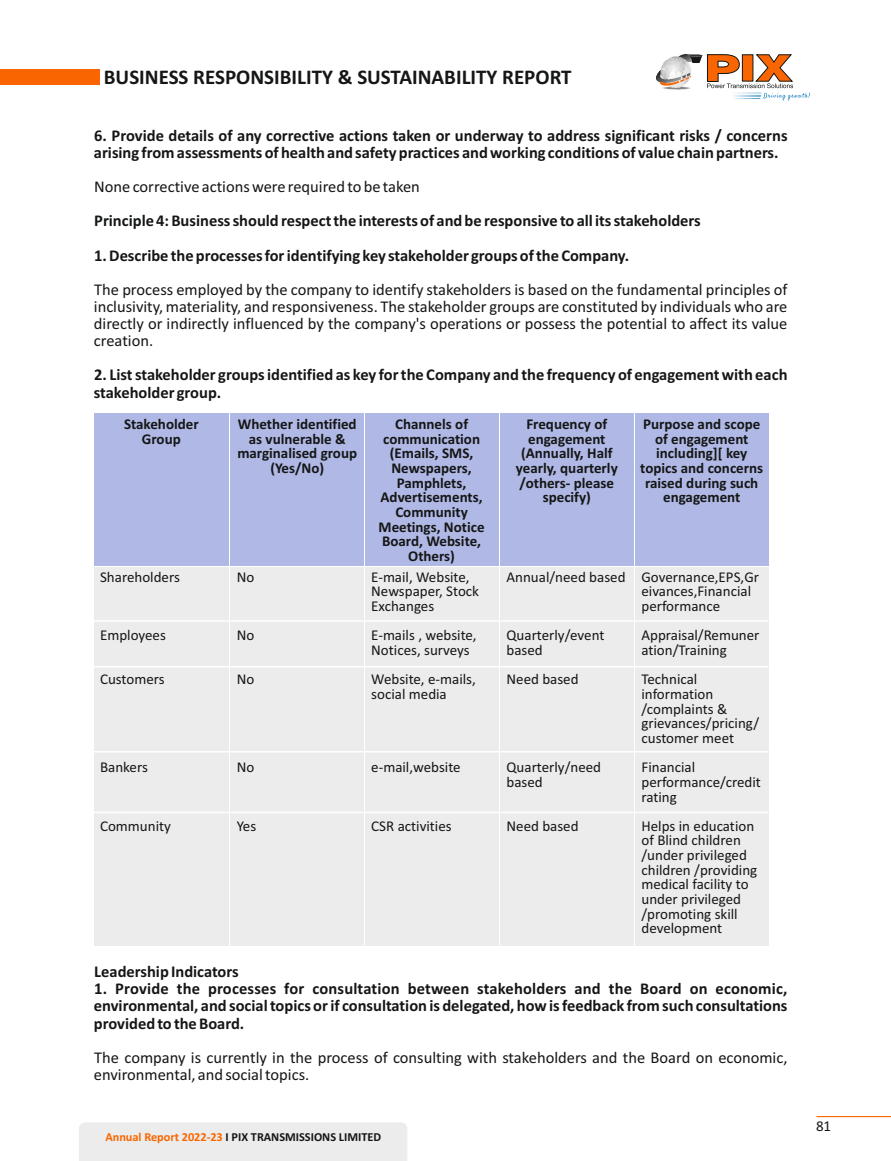
<style>
.page{position:relative;width:891px;height:1161px;background:#fff}
.page>*{position:absolute;margin:0;border:0;box-sizing:border-box;transform-origin:0 0}
.t1{font:700 21px "Calibri";color:#151616}
.t2{font:700 16.5px/17.1px "Calibri";color:#151616}
.t3{font:16.5px/17.1px "Calibri";color:#151616;text-align:justify}
.t4{font:15px/14.7px "Calibri";color:#151616}
.t5{font:700 15px/14.7px "Calibri";color:#151616;text-align:center}
.t6{font:700 12.3px "Calibri";color:#151616}
.s1{color:#f96500}
</style>
<div class="page">
<img style="left:657px;top:55px;width:46px;height:34px">
<svg style="left:660px;top:76px;width:31px;height:10px"></svg>
<div style="left:0;top:70px;width:100px;height:15px;background:#f96500"></div>
<hr style="left:816px;top:1116px;width:75px;height:1px;background:#f96500">
<svg style="left:707px;top:54px;width:103px;height:46px"></svg>
<div style="left:79px;top:1122px;width:328px;height:39px;background:#ececec"></div>
<div style="left:94px;top:567px;width:135px;height:379px;background:#ececec"></div>
<div style="left:230px;top:567px;width:134px;height:379px;background:#ececec"></div>
<div style="left:94px;top:413px;width:135px;height:153px;background:#b0b8e5"></div>
<div style="left:230px;top:413px;width:134px;height:153px;background:#b0b8e5"></div>
<div style="left:365px;top:413px;width:134px;height:153px;background:#b0b8e5"></div>
<div style="left:635px;top:413px;width:133px;height:153px;background:#b0b8e5"></div>
<div style="left:500px;top:413px;width:134px;height:153px;background:#b0b8e5"></div>
<div style="left:365px;top:567px;width:134px;height:379px;background:#ececec"></div>
<div style="left:500px;top:567px;width:134px;height:379px;background:#ececec"></div>
<div style="left:635px;top:567px;width:133px;height:379px;background:#ececec"></div>
<hr style="left:94px;top:620px;width:674px;height:2px;background:#fff">
<hr style="left:94px;top:666px;width:674px;height:1px;background:#fff">
<hr style="left:94px;top:751px;width:674px;height:1px;background:#fff">
<hr style="left:94px;top:812px;width:674px;height:1px;background:#fff">
<p class="t1" style="left:104px;top:69px;width:469px">BUSINESS RESPONSIBILITY &amp; SUSTAINABILITY REPORT</p>
<p class="t2" style="left:94px;top:128px;width:695px">6. Provide details of any corrective actions taken or underway to address significant risks / concerns arising from assessments of health and safety practices and working conditions of value chain partners.</p>
<p class="t3" style="left:94px;top:179px;width:327px">None corrective actions were required to be taken</p>
<p class="t2" style="left:94px;top:214px;width:608px">Principle 4: Business should respect the interests of and be responsive to all its stakeholders</p>
<p class="t2" style="left:94px;top:248px;width:536px">1. Describe the processes for identifying key stakeholder groups of the Company.</p>
<p class="t3" style="left:94px;top:282px;width:695px">The process employed by the company to identify stakeholders is based on the fundamental principles of inclusivity, materiality, and responsiveness. The stakeholder groups are constituted by individuals who are directly or indirectly influenced by the company's operations or possess the potential to affect its value creation.</p>
<p class="t2" style="left:94px;top:368px;width:695px">2. List stakeholder groups identified as key for the Company and the frequency of engagement with each stakeholder group.</p>
<p class="t5" style="left:124px;top:418px;width:76px">Stakeholder<br>Group</p>
<p class="t4" style="left:100px;top:571px;width:81px">Shareholders</p>
<p class="t4" style="left:100px;top:629px;width:67px">Employees</p>
<p class="t4" style="left:100px;top:673px;width:66px">Customers</p>
<p class="t4" style="left:100px;top:761px;width:49px">Bankers</p>
<p class="t4" style="left:100px;top:820px;width:72px">Community</p>
<p class="t5" style="left:237px;top:418px;width:121px">Whether identified as vulnerable &amp; marginalised group (Yes/No)</p>
<p class="t5" style="left:379px;top:418px;width:108px">Channels of communication (Emails, SMS,<br>Newspapers,<br>Pamphlets,<br>Advertisements,<br>Community<br>Meetings, Notice<br>Board, Website,<br>Others)</p>
<p class="t5" style="left:516px;top:418px;width:103px">Frequency of engagement (Annually, Half yearly, quarterly /others- please specify)</p>
<p class="t5" style="left:640px;top:418px;width:124px">Purpose and scope of engagement including][ key topics and concerns raised during such engagement</p>
<p class="t4" style="left:641px;top:571px;width:119px">Governance,EPS,Gr eivances,Financial performance</p>
<p class="t4" style="left:641px;top:629px;width:120px">Appraisal/Remuner ation/Training</p>
<p class="t4" style="left:641px;top:673px;width:119px">Technical information /complaints &amp; grievances/pricing/ customer meet</p>
<p class="t4" style="left:641px;top:761px;width:121px">Financial performance/credit rating</p>
<p class="t4" style="left:641px;top:820px;width:117px">Helps in education of Blind children /under privileged children /providing medical facility to under privileged /promoting skill development</p>
<p class="t4" style="left:507px;top:571px;width:121px">Annual/need based</p>
<p class="t4" style="left:371px;top:571px;width:109px">E-mail, Website,<br>Newspaper, Stock<br>Exchanges</p>
<p class="t4" style="left:371px;top:629px;width:107px">E-mails , website,<br>Notices, surveys</p>
<p class="t4" style="left:371px;top:673px;width:106px">Website, e-mails, social media</p>
<p class="t4" style="left:237px;top:571px;width:19px">No</p>
<p class="t4" style="left:507px;top:629px;width:99px">Quarterly/event based</p>
<p class="t4" style="left:507px;top:673px;width:74px">Need based</p>
<p class="t4" style="left:237px;top:629px;width:19px">No</p>
<p class="t4" style="left:237px;top:673px;width:19px">No</p>
<p class="t4" style="left:507px;top:761px;width:96px">Quarterly/need based</p>
<p class="t4" style="left:507px;top:820px;width:74px">Need based</p>
<p class="t4" style="left:371px;top:761px;width:91px">e-mail,website</p>
<p class="t4" style="left:237px;top:761px;width:19px">No</p>
<p class="t4" style="left:371px;top:820px;width:82px">CSR activities</p>
<p class="t4" style="left:237px;top:820px;width:21px">Yes</p>
<p class="t2" style="left:94px;top:964px;width:146px">Leadership Indicators</p>
<p class="t2" style="left:94px;top:982px;width:695px;text-align:justify">1. Provide the processes for consultation between stakeholders and the Board on economic, environmental, and social topics or if consultation is delegated, how is feedback from such consultations provided to the Board.</p>
<p class="t3" style="left:94px;top:1050px;width:695px">The company is currently in the process of consulting with stakeholders and the Board on economic, environmental, and social topics.</p>
<p class="t6" style="left:105px;top:1132px;width:277px"><span class="s1">Annual Report 2022-23</span> I PIX TRANSMISSIONS LIMITED</p>
<p class="t4" style="left:816px;top:1120px;width:17px">81</p>
</div>
